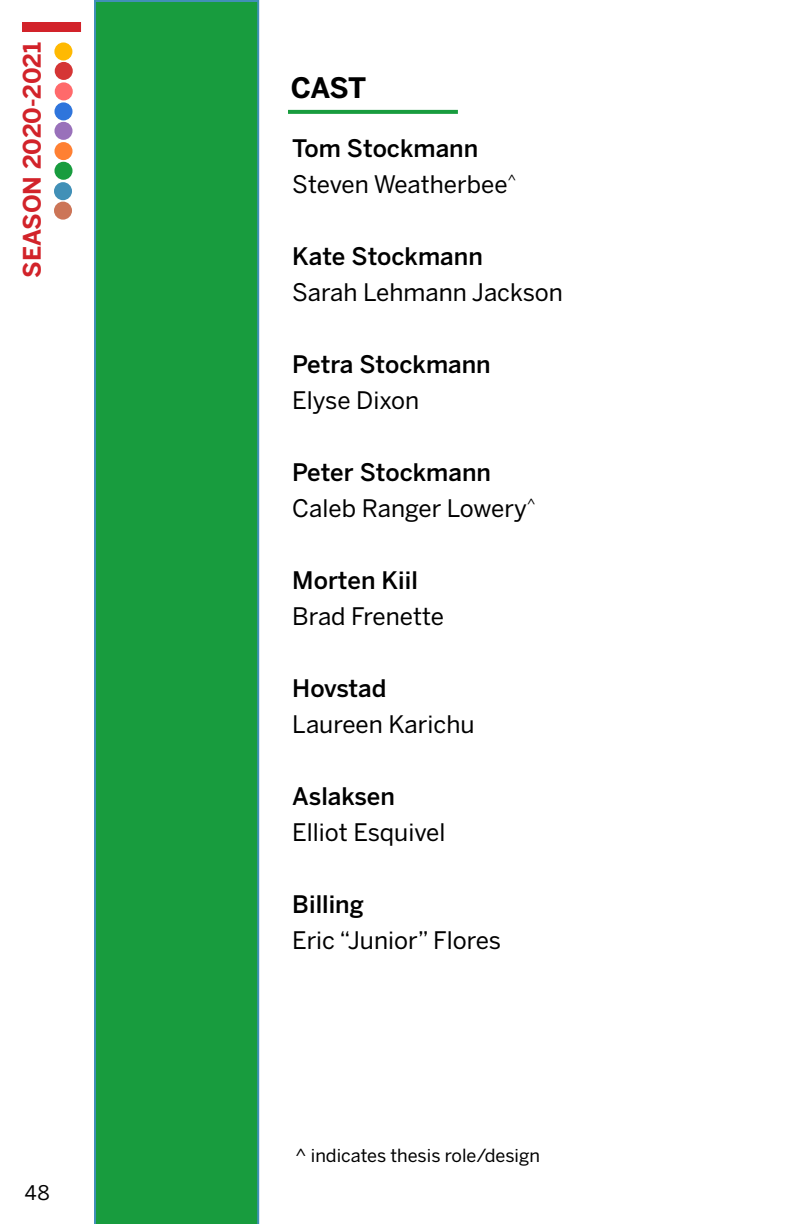
<style>
.page{position:relative;width:792px;height:1224px;background:#fff}
.page>*{position:absolute;margin:0;border:0;box-sizing:border-box;transform-origin:0 0}
.t1{font:700 28px "Benton Sans";color:#000}
.t2{font:24px/36px "Benton Sans";color:#000}
.t3{font:500 24px "Benton Sans";color:#000}
.t4{font:700 24px "Benton Sans";letter-spacing:-.01em;color:#d2232a}
.t5{font:20px "Benton Sans";color:#000}
.t6{font:18px "Benton Sans";color:#000}
.s1{font-weight:500}
</style>
<div class="page">
<div style="left:22px;top:22px;width:59px;height:10px;background:#d2232a"></div>
<div style="left:54px;top:142px;width:19px;height:18px;background:#ff8033;border-radius:50%"></div>
<div style="left:54px;top:122px;width:19px;height:18px;background:#9971ba;border-radius:50%"></div>
<div style="left:54px;top:102px;width:19px;height:18px;background:#2f75dc;border-radius:50%"></div>
<div style="left:55px;top:82px;width:18px;height:18px;background:#ff6a6b;border-radius:50%"></div>
<div style="left:55px;top:62px;width:18px;height:18px;background:#d53535;border-radius:50%"></div>
<div style="left:54px;top:42px;width:18px;height:19px;background:#ffb902;border-radius:50%"></div>
<div style="left:54px;top:182px;width:18px;height:18px;background:#4190b7;border-radius:50%"></div>
<div style="left:54px;top:202px;width:18px;height:18px;background:#cc7557;border-radius:50%"></div>
<div style="left:54px;top:162px;width:19px;height:18px;background:#189c3e;border-radius:50%"></div>
<div style="left:94px;top:0;width:165px;height:1224px;background:#189c3e"></div>
<svg style="left:288px;top:110px;width:170px;height:4px"></svg>
<p class="t4" style="left:17px;top:278px;width:237px;rotate:-90deg">SEASON 2020-2021</p>
<p class="t5" style="left:24px;top:1181px;width:27px">48</p>
<p class="t1" style="left:291px;top:71px;width:77px">CAST</p>
<p class="t2" style="left:292px;top:131px;width:226px"><span class="s1">Tom Stockmann<br></span>Steven Weatherbee<sup>^</sup></p>
<p class="t3" style="left:292px;top:242px;width:192px">Kate Stockmann</p>
<p class="t2" style="left:292px;top:275px;width:272px">Sarah Lehmann Jackson</p>
<p class="t3" style="left:292px;top:350px;width:200px">Petra Stockmann</p>
<p class="t2" style="left:292px;top:383px;width:128px">Elyse Dixon</p>
<p class="t2" style="left:292px;top:455px;width:245px"><span class="s1">Peter Stockmann<br></span>Caleb Ranger Lowery<sup>^</sup></p>
<p class="t3" style="left:292px;top:566px;width:127px">Morten Kiil</p>
<p class="t2" style="left:292px;top:599px;width:153px">Brad Frenette</p>
<p class="t3" style="left:292px;top:674px;width:96px">Hovstad</p>
<p class="t2" style="left:292px;top:707px;width:184px">Laureen Karichu</p>
<p class="t3" style="left:292px;top:782px;width:104px">Aslaksen</p>
<p class="t2" style="left:292px;top:815px;width:155px">Elliot Esquivel</p>
<p class="t3" style="left:292px;top:890px;width:73px">Billing</p>
<p class="t2" style="left:292px;top:923px;width:210px">Eric “Junior” Flores</p>
<p class="t6" style="left:295px;top:1144px;width:246px">^ indicates thesis role/design</p>
</div>
